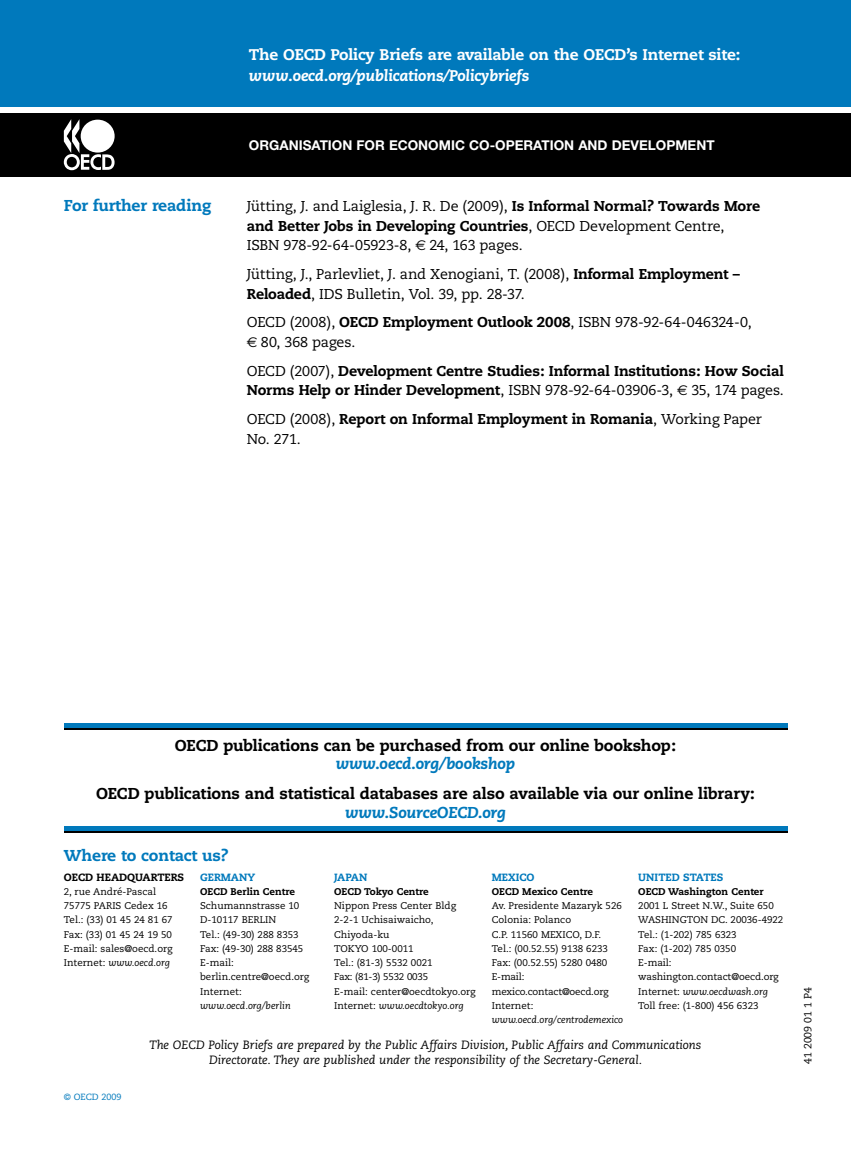
<style>
.page{position:relative;width:851px;height:1149px;background:#fff}
.page>*{position:absolute;margin:0;border:0;box-sizing:border-box;transform-origin:0 0}
.t1{font:800 15.75px/18.8px "Caecilia";letter-spacing:-.015em;color:#000;text-align:center}
._01_Heading_2{font:800 15.75px "Caecilia";letter-spacing:-.01em;color:#0079bc}
._99_ToC{font:800 15.45px/21px "Caecilia";letter-spacing:-.01em;color:#fff}
._00_Body{font:800 14.25px/19.5px "Caecilia";letter-spacing:-.015em;color:#000}
._00_Body-2{font:14.25px/19.5px "Caecilia";letter-spacing:-.015em;color:#000}
._00_body_esp_avant_3{font:14.25px/19.5px "Caecilia";letter-spacing:-.01em;color:#000}
.t2{font:700 13.5px "Helvetica Neue LT Std";color:#fff}
.t3{font:italic 12px/15px "Caecilia";color:#000;text-align:center}
.t4{font:800 10.5px "Caecilia";color:#0079bc}
.t5{font:800 10.5px "Caecilia";color:#000}
.t6{font:10.5px "Caecilia";letter-spacing:-.005em;color:#000}
.t7{font:9.75px/14.2px "Caecilia";color:#000}
.t8{font:9px "Caecilia";color:#0079bc}
.s1{font-style:italic}
.s2{font-weight:800}
.s3{font-family:"Euro Sans"}
.s4{font-weight:400}
.s5{font-family:"Euro Sans";font-weight:400}
.s6{font-style:italic;color:#0079bc}
</style>
<div class="page">
<div style="left:0;top:0;width:850px;height:106px;background:#0079bc"></div>
<div style="left:0;top:113px;width:850px;height:63px;background:#000"></div>
<hr style="left:64px;top:723px;width:723px;height:4px;background:#0079bc">
<hr style="left:64px;top:728px;width:723px;height:1px;background:#000">
<div style="left:64px;top:825px;width:723px;height:5px;background:#0079bc"></div>
<hr style="left:64px;top:830px;width:723px;height:2px;background:#000">
<svg style="left:64px;top:119px;width:50px;height:51px"></svg>
<div style="left:81px;top:120px;width:34px;height:32px;background:#fff;border-radius:50%"></div>
<p class="_01_Heading_2" style="left:64px;top:196px;width:149px">For further reading</p>
<p class="_99_ToC" style="left:249px;top:44px;width:493px">The OECD Policy Briefs are available on the OECD’s Internet site: <span class="s1">www.oecd.org/publications/Policybriefs</span></p>
<p class="t2" style="left:249px;top:136px;width:467px">ORGANISATION FOR ECONOMIC CO-OPERATION AND DEVELOPMENT</p>
<p class="_00_body_esp_avant_3" style="left:247px;top:197px;width:515px">Jütting, J. and Laiglesia, J. R. De (2009), <span class="s2">Is Informal Normal? Towards More and Better Jobs in Developing Countries</span>, OECD Development Centre,<br>ISBN 978-92-64-05923-8, <span class="s3">€</span> 24, 163 pages.</p>
<p class="_00_Body-2" style="left:247px;top:264px;width:494px">Jütting, J., Parlevliet, J. and Xenogiani, T. (2008), <span class="s2">Informal Employment –<br>Reloaded</span>, IDS Bulletin, Vol. 39, pp. 28-37.</p>
<p class="_00_Body-2" style="left:247px;top:313px;width:506px">OECD (2008), <span class="s2">OECD Employment Outlook 2008</span>, ISBN 978-92-64-046324-0, <span class="s3">€</span> 80, 368 pages.</p>
<p class="_00_Body" style="left:247px;top:361px;width:538px"><span class="s4">OECD (2007),</span> Development Centre Studies: Informal Institutions: How Social<br>Norms Help or Hinder Development<span class="s4">, ISBN 978-92-64-03906-3,</span> <span class="s5">€</span> <span class="s4">35, 174 pages.</span></p>
<p class="_00_Body" style="left:247px;top:409px;width:516px"><span class="s4">OECD (2008),</span> Report on Informal Employment in Romania<span class="s4">, Working Paper<br>No. 271.</span></p>
<p class="t1" style="left:175px;top:735px;width:502px">OECD publications can be purchased from our online bookshop: <span class="s6">www.oecd.org/bookshop</span></p>
<p class="t1" style="left:96px;top:783px;width:660px">OECD publications and statistical databases are also available via our online library: <span class="s6">www.SourceOECD.org</span></p>
<p class="_01_Heading_2" style="left:64px;top:845px;width:166px">Where to contact us?</p>
<p class="t5" style="left:64px;top:870px;width:122px">OECD HEADQUARTERS</p>
<p class="t7" style="left:64px;top:884px;width:110px">2, rue André-Pascal<br>75775 PARIS Cedex 16<br>Tel.: (33) 01 45 24 81 67<br>Fax: (33) 01 45 24 19 50<br>E-mail: sales@oecd.org<br>Internet: <span class="s1">www.oecd.org</span></p>
<p class="t4" style="left:200px;top:870px;width:57px">GERMANY</p>
<p class="t7" style="left:200px;top:884px;width:110px"><span class="s2">OECD Berlin Centre<br></span>Schumannstrasse 10<br>D-10117 BERLIN<br>Tel.: (49-30) 288 8353<br>Fax: (49-30) 288 83545<br>E-mail: berlin.centre@oecd.org<br>Internet: <span class="s1">www.oecd.org/berlin</span></p>
<p class="t4" style="left:334px;top:870px;width:35px">JAPAN</p>
<p class="t7" style="left:334px;top:884px;width:143px"><span class="s2">OECD Tokyo Centre<br></span>Nippon Press Center Bldg<br>2-2-1 Uchisaiwaicho,<br>Chiyoda-ku<br>TOKYO 100-0011<br>Tel.: (81-3) 5532 0021<br>Fax: (81-3) 5532 0035<br>E-mail: center@oecdtokyo.org<br>Internet: <span class="s1">www.oecdtokyo.org</span></p>
<p class="t4" style="left:491px;top:870px;width:44px">MEXICO</p>
<p class="t7" style="left:491px;top:884px;width:133px"><span class="s2">OECD Mexico Centre<br></span>Av. Presidente Mazaryk 526<br>Colonia: Polanco<br>C.P. 11560 MEXICO, D.F.<br>Tel.: (00.52.55) 9138 6233<br>Fax: (00.52.55) 5280 0480<br>E-mail: mexico.contact@oecd.org<br>Internet: <span class="s1">www.oecd.org/centrodemexico</span></p>
<p class="t4" style="left:638px;top:870px;width:87px">UNITED STATES</p>
<p class="t7" style="left:638px;top:884px;width:147px"><span class="s2">OECD Washington Center<br></span>2001 L Street N.W., Suite 650<br>WASHINGTON DC. 20036-4922<br>Tel.: (1-202) 785 6323<br>Fax: (1-202) 785 0350<br>E-mail: washington.contact@oecd.org<br>Internet: <span class="s1">www.oecdwash.org<br></span>Toll free: (1-800) 456 6323</p>
<p class="t8" style="left:64px;top:1091px;width:59px">© OECD 2009</p>
<p class="t3" style="left:150px;top:1037px;width:553px">The OECD Policy Briefs are prepared by the Public Affairs Division, Public Affairs and Communications<br>Directorate. They are published under the responsibility of the Secretary-General.</p>
<p class="t6" style="left:801px;top:1063px;width:78px;rotate:-90deg">41 2009 01 1 P4</p>
</div>
